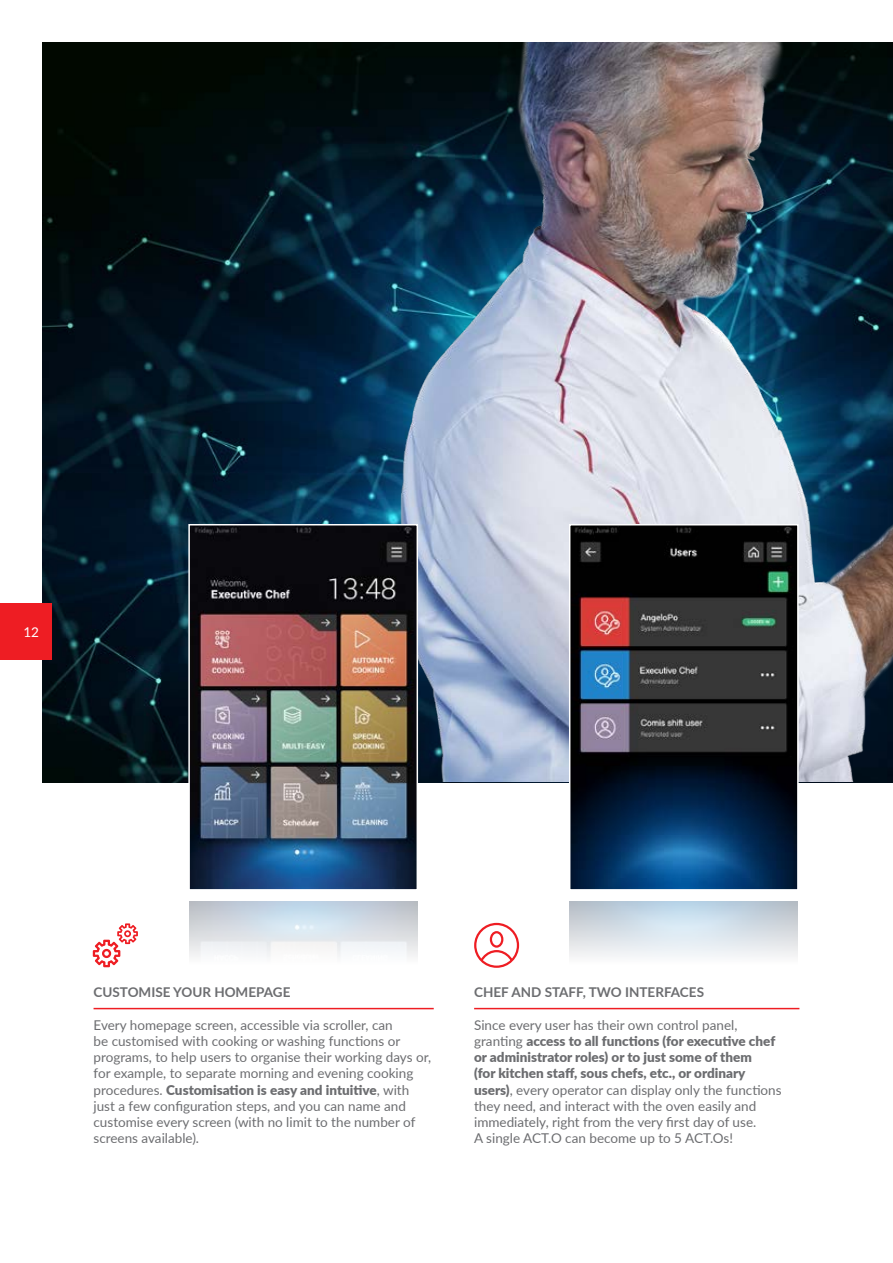
<style>
.page{position:relative;width:893px;height:1263px;background:#fff}
.page>*{position:absolute;margin:0;border:0;box-sizing:border-box;transform-origin:0 0}
.t1{font:13.5px/16.2px "Lato";color:#6c6d70}
.t2{font:900 13.5px "Lato";color:#6c6d70}
.t3{font:700 13.5px "Lato";color:#6c6d70}
.t4{font:13.5px "Lato";color:#fff}
.s1{font-weight:900}
.s2{font-weight:400}
</style>
<div class="page">
<img style="left:43px;top:43px;width:850px;height:739px">
<img style="left:332px;top:43px;width:561px;height:738px">
<img style="left:572px;top:527px;width:224px;height:360px">
<div style="left:569px;top:524px;width:230px;height:366px;border:2px solid #fff"></div>
<img style="left:191px;top:527px;width:224px;height:360px">
<div style="left:188px;top:524px;width:230px;height:366px;border:2px solid #fff"></div>
<svg style="left:93px;top:923px;width:45px;height:44px"></svg>
<svg style="left:477px;top:950px;width:39px;height:16px"></svg>
<div style="left:490px;top:931px;width:13px;height:17px;border:2px solid #ee1d23;border-radius:50%"></div>
<div style="left:474px;top:923px;width:45px;height:45px;border:2px solid #ee1d23;border-radius:50%"></div>
<hr style="left:94px;top:1008px;width:340px;height:1px;background:#ee1d23">
<hr style="left:474px;top:1008px;width:325px;height:1px;background:#ee1d23">
<div style="left:0;top:603px;width:51px;height:56px;background:#ee1d23"></div>
<p class="t4" style="left:23px;top:622px;width:17px">12</p>
<p class="t3" style="left:94px;top:982px;width:198px">CUSTOMISE YOUR HOMEPAGE</p>
<p class="t1" style="left:94px;top:1016px;width:339px">Every homepage screen, accessible via scroller, can<br>be customised with cooking or washing functions or programs, to help users to organise their working days or, for example, to separate morning and evening cooking procedures. <span class="s1">Customisation is easy and intuitive</span>, with just a few configuration steps, and you can name and customise every screen (with no limit to the number of screens available).</p>
<p class="t3" style="left:474px;top:982px;width:231px">CHEF AND STAFF, TWO INTERFACES</p>
<p class="t1" style="left:474px;top:1016px;width:265px">Since every user has their own control panel,</p>
<p class="t2" style="left:474px;top:1031px;width:303px"><span class="s2">granting</span> access to all functions (for executive chef</p>
<p class="t2" style="left:474px;top:1047px;width:279px">or administrator roles) or to just some of them</p>
<p class="t1" style="left:474px;top:1065px;width:309px"><span class="s1">(for kitchen staff, sous chefs, etc., or ordinary users)</span>, every operator can display only the functions they need, and interact with the oven easily and immediately, right from the very first day of use.</p>
<p class="t1" style="left:474px;top:1130px;width:260px">A single ACT.O can become up to 5 ACT.Os!</p>
</div>
